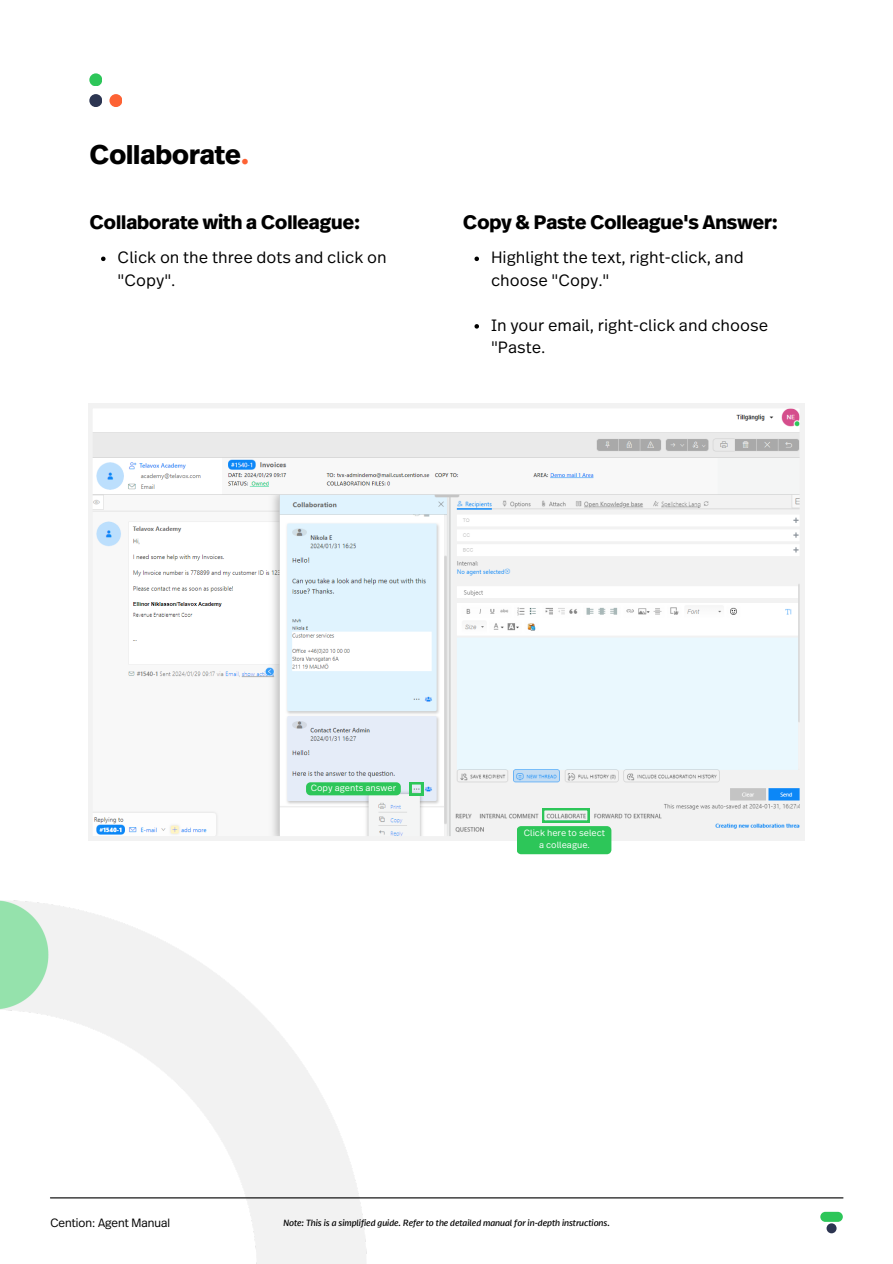
<style>
.page{position:relative;width:893px;height:1264px;background:#fff}
.page>*{position:absolute;margin:0;border:0;box-sizing:border-box;transform-origin:0 0}
.t1{font:700 27px "Real Head Pro";color:#000}
.t2{font:700 19.5px "Real Head Pro";color:#000}
.t3{font:300 16.35px/22.5px "Real Text Pro";color:#000}
.t4{font:300 12px "Real Head Pro";color:#000}
.t5{font:italic 9px "Real Head Pro";color:#000}
.t6{font:300 9px "Real Text Pro";color:#fff}
.s1{color:#fd6234}
</style>
<div class="page">
<hr style="left:50px;top:1197px;width:793px;height:1px;background:#000">
<div style="left:826px;top:1223px;width:10px;height:10px;background:#2c3551;border-radius:50%"></div>
<div style="left:820px;top:1211px;width:22px;height:10px;background:#2dc659;border-radius:5px"></div>
<div style="left:89px;top:94px;width:13px;height:13px;background:#2c3551;border-radius:50%"></div>
<div style="left:109px;top:94px;width:13px;height:13px;background:#fd6234;border-radius:50%"></div>
<div style="left:89px;top:73px;width:13px;height:13px;background:#2dc659;border-radius:50%"></div>
<svg style="left:88px;top:404px;width:716px;height:436px"></svg>
<svg style="left:409px;top:782px;width:14px;height:13px"></svg>
<svg style="left:101px;top:256px;width:4px;height:5px"></svg>
<svg style="left:474px;top:256px;width:5px;height:5px"></svg>
<svg style="left:474px;top:324px;width:5px;height:4px"></svg>
<div style="left:306px;top:782px;width:95px;height:13px;background:#2dc659;border-radius:4px"></div>
<svg style="left:542px;top:808px;width:47px;height:14px"></svg>
<div style="left:516px;top:826px;width:95px;height:28px;background:#2dc659;border-radius:4px"></div>
<h2 class="t1" style="left:90px;top:135px;width:161px">Collaborate<span class="s1">.</span></h2>
<p class="t2" style="left:90px;top:208px;width:272px">Collaborate with a Colleague:</p>
<p class="t3" style="left:117px;top:247px;width:271px">Click on the three dots and click on "Copy".</p>
<p class="t2" style="left:463px;top:208px;width:316px">Copy &amp; Paste Colleague's Answer:</p>
<p class="t3" style="left:491px;top:247px;width:254px">Highlight the text, right-click, and choose "Copy."</p>
<p class="t3" style="left:491px;top:315px;width:278px">In your email, right-click and choose "Paste.</p>
<p class="t6" style="left:310px;top:783px;width:87px">Copy agents answer</p>
<h4 class="t6" style="left:523px;top:829px;width:83px">Click here to select</h4>
<p class="t6" style="left:539px;top:841px;width:52px">a colleague.</p>
<p class="t4" style="left:50px;top:1214px;width:121px">Cention: Agent Manual</p>
<p class="t5" style="left:283px;top:1216px;width:328px">Note: This is a simplified guide. Refer to the detailed manual for in-depth instructions.</p>
</div>
